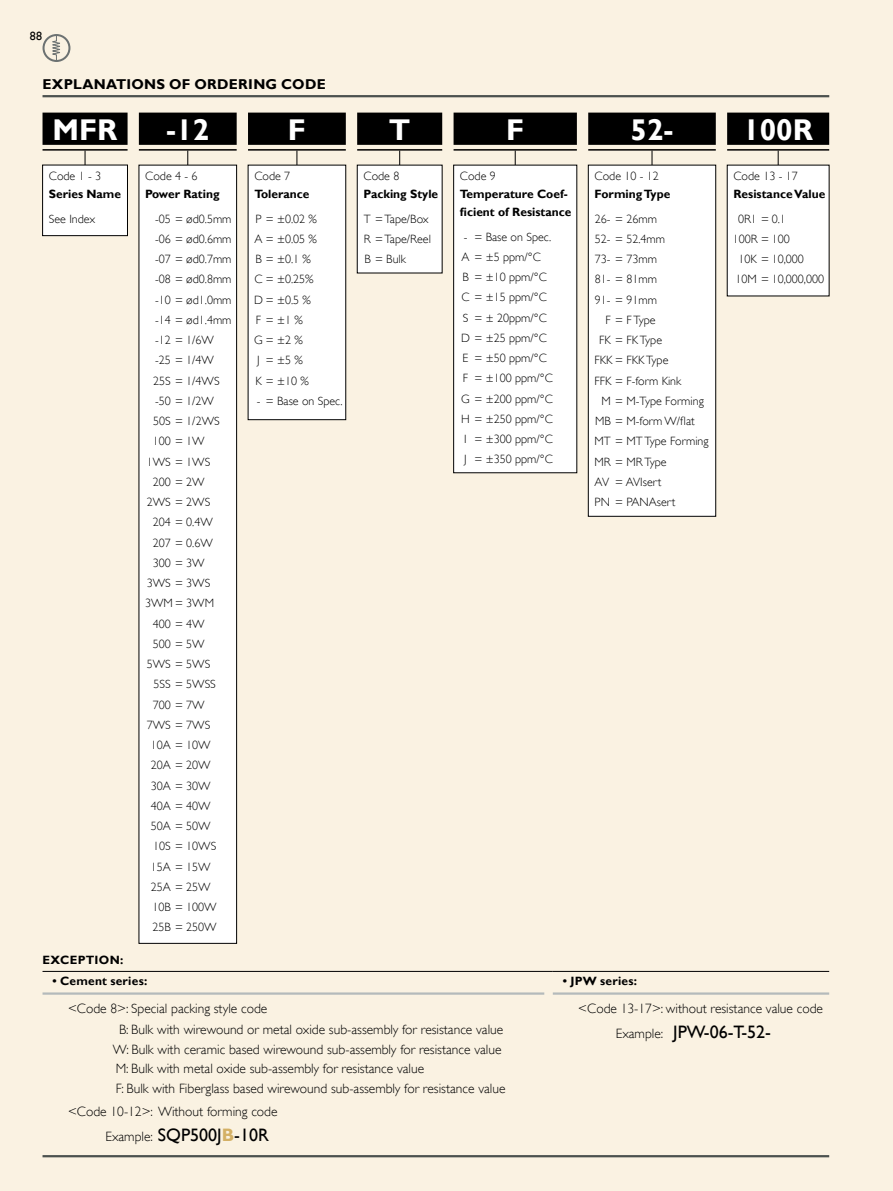
<style>
.page{position:relative;width:893px;height:1191px;background:#faf2e2}
.page>*{position:absolute;margin:0;border:0;box-sizing:border-box;transform-origin:0 0}
.t1{font:700 30px "Gill Sans";color:#fff}
.t2{font:18px "Gill Sans";color:#000}
.t3{font:700 14.25px "Gill Sans";letter-spacing:.025em;color:#000}
.t4{font:300 13.5px/19.5px "Gill Sans";color:#000}
.t5{font:300 12px/20.2px "Gill Sans";color:#000}
.t6{font:700 12px/18px "Gill Sans";color:#000}
.t7{font:700 12px "Gill Sans";letter-spacing:.02em;color:#000}
.t8{font:12px "Gill Sans";color:#000}
.s1{font-weight:300}
.s2{font-weight:300;font-size:13.5px}
.s3{font-weight:700;color:#d4b065}
</style>
<div class="page">
<div style="left:43px;top:34px;width:27px;height:28px;border:2px solid #6c7272;border-radius:50%"></div>
<svg style="left:48px;top:34px;width:13px;height:28px"></svg>
<hr style="left:85px;top:151px;width:1px;height:42px;background:#000">
<div style="left:43px;top:165px;width:84px;height:71px;background:#fff"></div>
<div style="left:42px;top:165px;width:86px;height:71px;border:1px solid #000"></div>
<hr style="left:43px;top:95px;width:786px;height:2px;background:#4b514e">
<hr style="left:188px;top:151px;width:1px;height:42px;background:#000">
<hr style="left:297px;top:151px;width:1px;height:42px;background:#000">
<hr style="left:399px;top:151px;width:1px;height:42px;background:#000">
<hr style="left:515px;top:151px;width:1px;height:42px;background:#000">
<hr style="left:652px;top:151px;width:1px;height:42px;background:#000">
<hr style="left:778px;top:151px;width:1px;height:42px;background:#000">
<div style="left:727px;top:165px;width:102px;height:131px;background:#fff"></div>
<div style="left:588px;top:165px;width:128px;height:351px;background:#fff"></div>
<div style="left:588px;top:165px;width:128px;height:351px;border:1px solid #000"></div>
<div style="left:454px;top:165px;width:123px;height:308px;background:#fff"></div>
<div style="left:453px;top:165px;width:124px;height:308px;border:1px solid #000"></div>
<div style="left:357px;top:165px;width:85px;height:108px;background:#fff"></div>
<div style="left:248px;top:165px;width:98px;height:255px;background:#fff"></div>
<div style="left:139px;top:165px;width:98px;height:778px;background:#fff"></div>
<div style="left:139px;top:165px;width:98px;height:778px;border:1px solid #000"></div>
<hr style="left:43px;top:971px;width:510px;height:1px;background:#000">
<hr style="left:553px;top:971px;width:276px;height:1px;background:#000">
<hr style="left:43px;top:992px;width:501px;height:2px;background:#b4babb">
<hr style="left:553px;top:992px;width:276px;height:2px;background:#b4babb">
<hr style="left:43px;top:1155px;width:786px;height:2px;background:#4b514e">
<div style="left:139px;top:113px;width:98px;height:32px;background:#000"></div>
<hr style="left:139px;top:149px;width:98px;height:2px;background:#000">
<div style="left:248px;top:113px;width:98px;height:32px;background:#000"></div>
<hr style="left:248px;top:149px;width:98px;height:2px;background:#000">
<div style="left:357px;top:113px;width:85px;height:32px;background:#000"></div>
<hr style="left:357px;top:149px;width:85px;height:2px;background:#000">
<div style="left:454px;top:113px;width:123px;height:32px;background:#000"></div>
<hr style="left:454px;top:149px;width:123px;height:2px;background:#000">
<div style="left:588px;top:113px;width:128px;height:32px;background:#000"></div>
<hr style="left:588px;top:149px;width:128px;height:2px;background:#000">
<div style="left:727px;top:113px;width:102px;height:32px;background:#000"></div>
<hr style="left:727px;top:149px;width:102px;height:2px;background:#000">
<div style="left:43px;top:113px;width:85px;height:32px;background:#000"></div>
<hr style="left:43px;top:149px;width:85px;height:2px;background:#000">
<p class="t8" style="left:30px;top:29px;width:14px">88</p>
<p class="t3" style="left:43px;top:75px;width:52px">Explanat</p>
<p class="t3" style="left:127px;top:75px;width:201px">ions Of Ordering Code</p>
<p class="t1" style="left:53px;top:113px;width:64px">MFR</p>
<p class="t6" style="left:49px;top:167px;width:74px"><span class="s1">Code 1 - 3<br></span>Series Name</p>
<p class="t5" style="left:49px;top:208px;width:48px">See Index</p>
<p class="t1" style="left:166px;top:113px;width:45px">-12</p>
<p class="t6" style="left:145px;top:167px;width:76px"><span class="s1">Code 4 - 6<br></span>Power Rating</p>
<p class="t5" style="left:155px;top:208px;width:78px">-05 = ød0.5mm</p>
<p class="t5" style="left:155px;top:229px;width:78px">-06 = ød0.6mm</p>
<p class="t5" style="left:155px;top:249px;width:78px">-07 = ød0.7mm</p>
<p class="t5" style="left:155px;top:269px;width:78px">-08 = ød0.8mm</p>
<p class="t5" style="left:155px;top:289px;width:78px">-10 = ød1.0mm</p>
<p class="t5" style="left:155px;top:310px;width:78px">-14 = ød1.4mm</p>
<p class="t5" style="left:155px;top:330px;width:61px">-12 = 1/6W</p>
<p class="t5" style="left:155px;top:350px;width:61px">-25 = 1/4W</p>
<p class="t5" style="left:153px;top:370px;width:68px">25S = 1/4WS</p>
<p class="t5" style="left:155px;top:391px;width:61px">-50 = 1/2W</p>
<p class="t5" style="left:153px;top:411px;width:68px">50S = 1/2WS</p>
<p class="t5" style="left:153px;top:431px;width:53px">100 = 1W</p>
<p class="t5" style="left:147px;top:451px;width:65px">1WS = 1WS</p>
<p class="t5" style="left:153px;top:472px;width:53px">200 = 2W</p>
<p class="t5" style="left:147px;top:492px;width:65px">2WS = 2WS</p>
<p class="t5" style="left:153px;top:512px;width:61px">204 = 0.4W</p>
<p class="t5" style="left:153px;top:532px;width:61px">207 = 0.6W</p>
<p class="t5" style="left:153px;top:552px;width:53px">300 = 3W</p>
<p class="t5" style="left:147px;top:573px;width:65px">3WS = 3WS</p>
<p class="t5" style="left:145px;top:593px;width:70px">3WM = 3WM</p>
<p class="t5" style="left:153px;top:613px;width:53px">400 = 4W</p>
<p class="t5" style="left:153px;top:633px;width:53px">500 = 5W</p>
<p class="t5" style="left:147px;top:654px;width:65px">5WS = 5WS</p>
<p class="t5" style="left:154px;top:674px;width:64px">5SS = 5WSS</p>
<p class="t5" style="left:153px;top:694px;width:53px">700 = 7W</p>
<p class="t5" style="left:147px;top:714px;width:65px">7WS = 7WS</p>
<p class="t5" style="left:151px;top:735px;width:61px">10A = 10W</p>
<p class="t5" style="left:151px;top:755px;width:61px">20A = 20W</p>
<p class="t5" style="left:151px;top:775px;width:61px">30A = 30W</p>
<p class="t5" style="left:151px;top:795px;width:61px">40A = 40W</p>
<p class="t5" style="left:151px;top:816px;width:61px">50A = 50W</p>
<p class="t5" style="left:153px;top:836px;width:65px">10S = 10WS</p>
<p class="t5" style="left:151px;top:856px;width:61px">15A = 15W</p>
<p class="t5" style="left:151px;top:876px;width:61px">25A = 25W</p>
<p class="t5" style="left:152px;top:897px;width:66px">10B = 100W</p>
<p class="t5" style="left:152px;top:917px;width:66px">25B = 250W</p>
<p class="t1" style="left:288px;top:113px;width:20px">F</p>
<p class="t6" style="left:254px;top:167px;width:57px"><span class="s1">Code 7<br></span>Tolerance</p>
<p class="t5" style="left:254px;top:208px;width:64px">P = ±0.02 %<br>A = ±0.05 %<br>B = ±0.1 %<br>C = ±0.25%<br>D = ±0.5 %<br>F = ±1 %<br>G = ±2 %<br>J = ±5 %<br>K = ±10 %</p>
<p class="t5" style="left:257px;top:391px;width:87px">- = Base on Spec.</p>
<p class="t1" style="left:389px;top:113px;width:23px">T</p>
<p class="t6" style="left:364px;top:167px;width:76px"><span class="s1">Code 8<br></span>Packing Style</p>
<p class="t5" style="left:364px;top:208px;width:69px">T = Tape/Box<br>R = Tape/Reel<br>B = Bulk</p>
<p class="t1" style="left:506px;top:113px;width:20px">F</p>
<p class="t6" style="left:460px;top:167px;width:113px"><span class="s1">Code 9<br></span>Temperature Coef&shy;ficient of Resistance</p>
<p class="t5" style="left:461px;top:226px;width:93px">- = Base on Spec.<br>A = ±5 ppm/°C<br>B = ±10 ppm/°C<br>C = ±15 ppm/°C<br>S = ± 20ppm/°C<br>D = ±25 ppm/°C<br>E = ±50 ppm/°C<br>F = ±100 ppm/°C<br>G = ±200 ppm/°C<br>H = ±250 ppm/°C<br>I = ±300 ppm/°C<br>J = ±350 ppm/°C</p>
<p class="t1" style="left:630px;top:113px;width:45px">52-</p>
<p class="t6" style="left:595px;top:167px;width:77px"><span class="s1">Code 10 - 12<br></span>Forming Type</p>
<p class="t5" style="left:595px;top:208px;width:64px">26- = 26mm</p>
<p class="t5" style="left:595px;top:229px;width:72px">52- = 52.4mm</p>
<p class="t5" style="left:595px;top:249px;width:64px">73- = 73mm</p>
<p class="t5" style="left:595px;top:269px;width:64px">81- = 81mm</p>
<p class="t5" style="left:595px;top:289px;width:64px">91- = 91mm</p>
<p class="t5" style="left:605px;top:310px;width:52px">F = F Type</p>
<p class="t5" style="left:599px;top:330px;width:64px">FK = FK Type</p>
<p class="t5" style="left:595px;top:350px;width:75px">FKK = FKK Type</p>
<p class="t5" style="left:595px;top:370px;width:88px">FFK = F-form Kink</p>
<p class="t5" style="left:601px;top:391px;width:104px">M = M-Type Forming</p>
<p class="t5" style="left:595px;top:411px;width:101px">MB = M-form W/flat</p>
<p class="t5" style="left:595px;top:431px;width:115px">MT = MT Type Forming</p>
<p class="t5" style="left:595px;top:451px;width:74px">MR = MR Type</p>
<p class="t5" style="left:595px;top:472px;width:68px">AV = AVIsert</p>
<p class="t5" style="left:595px;top:492px;width:82px">PN = PANAsert</p>
<p class="t1" style="left:743px;top:113px;width:69px">100R</p>
<p class="t6" style="left:733px;top:167px;width:93px"><span class="s1">Code 13 - 17<br></span>Resistance Value</p>
<p class="t5" style="left:738px;top:208px;width:49px">0R1 = 0.1</p>
<p class="t5" style="left:733px;top:229px;width:59px">100R = 100</p>
<p class="t5" style="left:738px;top:249px;width:67px">10K = 10,000</p>
<p class="t5" style="left:735px;top:269px;width:90px">10M = 10,000,000</p>
<p class="t6" style="left:43px;top:951px;width:82px">EXCEPTION:</p>
<p class="t7" style="left:53px;top:974px;width:96px">• Cement series:</p>
<p class="t7" style="left:563px;top:974px;width:76px">• JPW series:</p>
<p class="t4" style="left:119px;top:998px;width:386px;line-height:21px;text-indent:-51px">&lt;Code 8&gt;: Special packing style code<br>B: Bulk with wirewound or metal oxide sub-assembly for resistance value</p>
<p class="t4" style="left:113px;top:1039px;width:394px">W: Bulk with ceramic based wirewound sub-assembly for resistance value<br>M: Bulk with metal oxide sub-assembly for resistance value<br>F: Bulk with Fiberglass based wirewound sub-assembly for resistance value</p>
<p class="t4" style="left:68px;top:1102px;width:211px">&lt;Code 10-12&gt;: Without forming code</p>
<p class="t2" style="left:105px;top:1124px;width:165px"><span class="s2">Example:</span> SQP500J<span class="s3">B</span>-10R</p>
<p class="t4" style="left:578px;top:998px;width:246px">&lt;Code 13-17&gt;: without resistance value code</p>
<p class="t2" style="left:616px;top:1021px;width:157px"><span class="s2">Example:</span> JPW-06-T-52-</p>
</div>
